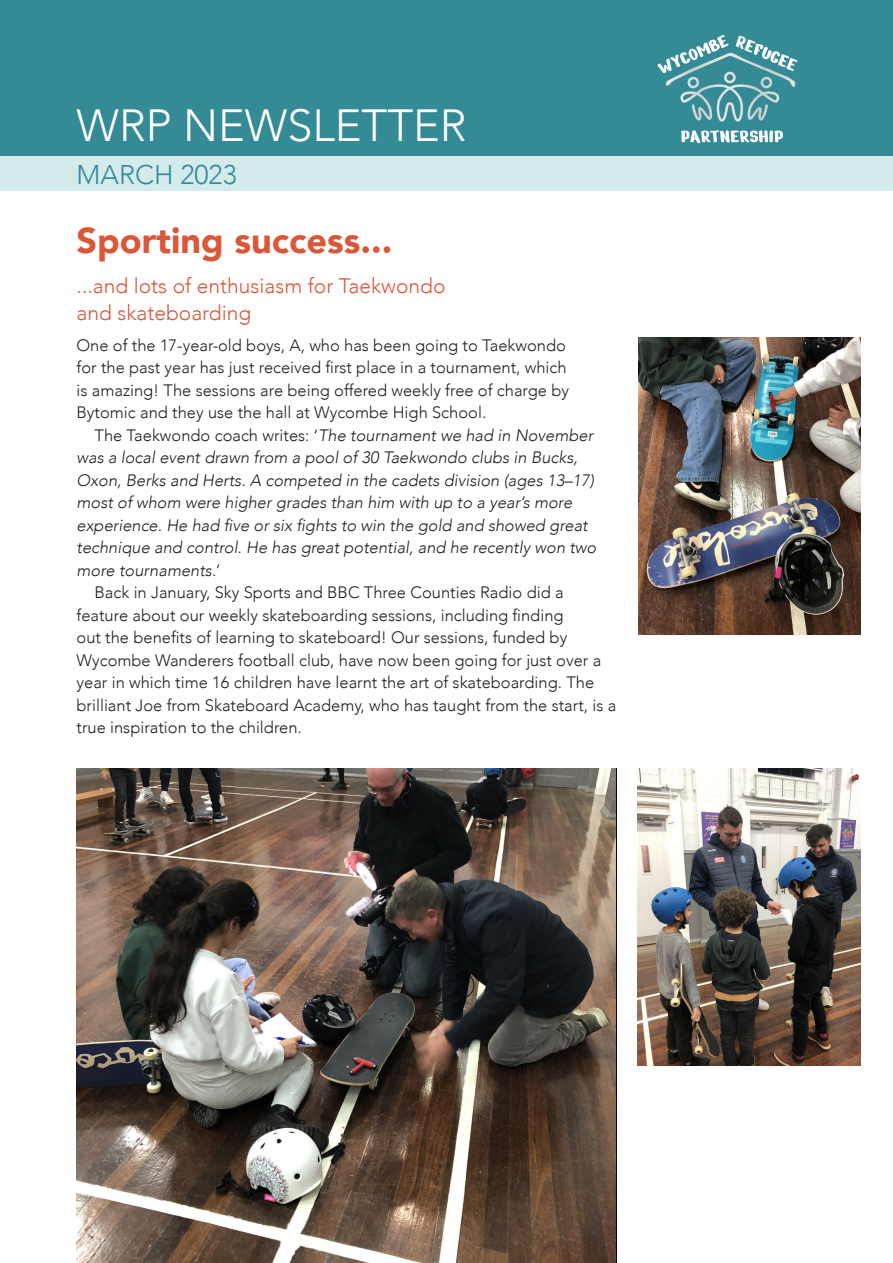
<style>
.page{position:relative;width:893px;height:1263px;background:#fff}
.page>*{position:absolute;margin:0;border:0;box-sizing:border-box;transform-origin:0 0}
.t1{font:300 45px "Avenir";color:#fff}
.heading_1{font:900 36px "Avenir";color:#da5739}
.t2{font:300 27px "Avenir";color:#348a95}
.standfirst{font:300 21px/27px "Avenir";color:#da5739}
.text{font:300 16.5px/22.5px "Avenir";color:#231f20}
.text-2{font:italic 300 16.5px/22.5px "Avenir";color:#231f20}
.text_first{font:300 16.5px/22.5px "Avenir";color:#231f20}
.s1{font-style:normal}
</style>
<div class="page">
<div style="left:0;top:0;width:893px;height:157px;background:#348a95"></div>
<div style="left:0;top:157px;width:893px;height:34px;background:#d3eceb"></div>
<img style="left:617px;top:35px;width:238px;height:122px">
<img style="left:638px;top:338px;width:223px;height:296px">
<img style="left:638px;top:769px;width:222px;height:296px">
<img style="left:77px;top:769px;width:540px;height:494px">
<p class="t1" style="left:77px;top:99px;width:392px">WRP NEWSLETTER</p>
<p class="t2" style="left:77px;top:158px;width:162px">MARCH 2023</p>
<p class="heading_1" style="left:77px;top:209px;width:317px">Sporting success...</p>
<p class="standfirst" style="left:77px;top:272px;width:370px">...and lots of enthusiasm for Taekwondo and skateboarding</p>
<p class="text_first" style="left:77px;top:334px;width:494px">One of the 17-year-old boys, A, who has been going to Taekwondo for the past year has just received first place in a tournament, which is amazing! The sessions are being offered weekly free of charge by Bytomic and they use the hall at Wycombe High School.</p>
<p class="text-2" style="left:77px;top:424px;width:521px;text-indent:18px"><span class="s1">The Taekwondo coach writes: ‘</span>The tournament we had in November was a local event drawn from a pool of 30 Taekwondo clubs in Bucks, Oxon, Berks and Herts. A competed in the cadets division (ages 13–17) most of whom were higher grades than him with up to a year’s more experience. He had five or six fights to win the gold and showed great technique and control. He has great potential, and he recently won two more tournaments<span class="s1">.’</span></p>
<p class="text" style="left:77px;top:581px;width:541px;text-indent:18px">Back in January, Sky Sports and BBC Three Counties Radio did a feature about our weekly skateboarding sessions, including finding<br>out the benefits of learning to skateboard! Our sessions, funded by Wycombe Wanderers football club, have now been going for just over a year in which time 16 children have learnt the art of skateboarding. The brilliant Joe from Skateboard Academy, who has taught from the start, is a true inspiration to the children.</p>
</div>
